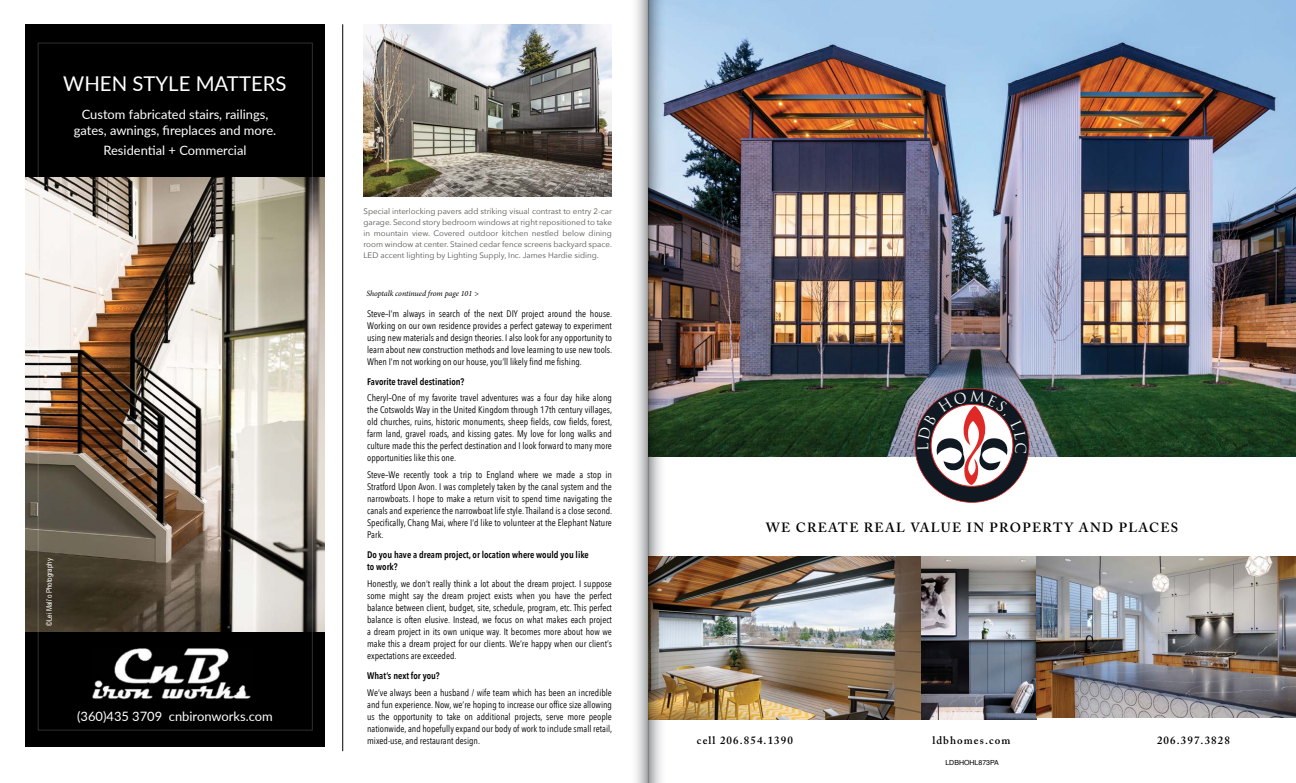
<style>
.page{position:relative;width:1296px;height:783px;background:#fff}
.page>*{position:absolute;margin:0;border:0;box-sizing:border-box;transform-origin:0 0}
.t1{font:20.4px "Lato";color:#fff}
.t2{font:600 13.3px "Adobe Caslon Pro";letter-spacing:.1em;color:#000}
.t3{font:12.9px/15.5px "Lato";color:#fff;text-align:center}
.t4{font:600 11px "Adobe Caslon Pro";letter-spacing:.1em;color:#000}
.t5{font:9.5px/12px "Avenir Next Condensed";color:#000;text-align:justify}
.t6{font:600 9.5px/12px "Avenir Next Condensed";color:#000}
.t7{font:8px/11px "Avenir Next";color:#575553;text-align:justify}
.t8{font:italic 8px "Minion Pro";letter-spacing:-.01em;color:#000}
.t9{font:7.6px "Arial Narrow";color:#fff}
.t10{font:7px "Helvetica";color:#000}
</style>
<div class="page">
<img style="left:364px;top:24px;width:248px;height:173px">
<div style="left:25px;top:629px;width:300px;height:118px;background:#000"></div>
<div style="left:25px;top:24px;width:300px;height:154px;background:#000"></div>
<img style="left:25px;top:178px;width:299px;height:454px">
<div style="left:38px;top:43px;width:275px;height:688px;border:1px solid #fff"></div>
<img style="left:92px;top:648px;width:159px;height:52px">
<hr style="left:343px;top:24px;width:1px;height:727px;background:#000">
<img style="left:666px;top:0;width:630px;height:456px">
<img style="left:666px;top:557px;width:630px;height:162px">
<svg style="left:636px;top:0;width:12px;height:783px"></svg>
<img style="left:648px;top:0;width:18px;height:783px">
<svg style="left:915px;top:388px;width:114px;height:115px"></svg>
<h1 class="t1" style="left:63px;top:69px;width:225px">WHEN STYLE MATTERS</h1>
<h3 class="t3" style="left:74px;top:106px;width:204px">Custom fabricated stairs, railings, gates, awnings, fireplaces and more.</h3>
<h3 class="t3" style="left:103px;top:142px;width:145px">Residential + Commercial</h3>
<p class="t9" style="left:44px;top:626px;width:69px;rotate:-90deg">©Lei Mali’o Photography</p>
<h3 class="t3" style="left:77px;top:708px;width:197px">(360)435 3709 cnbironworks.com</h3>
<p class="t7" style="left:364px;top:205px;width:250px">Special interlocking pavers add striking visual contrast to entry 2-car garage. Second story bedroom windows at right repositioned to take in mountain view. Covered outdoor kitchen nestled below dining room window at center. Stained cedar fence screens backyard space.<br>LED accent lighting by Lighting Supply, Inc. James Hardie siding.</p>
<p class="t8" style="left:366px;top:288px;width:114px">Shoptalk continued from page 101 &gt;</p>
<p class="t5" style="left:367px;top:307px;width:247px">Steve–I’m always in search of the next DIY project around the house.<br>Working on our own residence provides a perfect gateway to experiment using new materials and design theories. I also look for any opportunity to learn about new construction methods and love learning to use new tools.<br>When I’m not working on our house, you’ll likely find me fishing.</p>
<p class="t6" style="left:367px;top:376px;width:99px">Favorite travel destination?</p>
<p class="t5" style="left:367px;top:392px;width:247px">Cheryl–One of my favorite travel adventures was a four day hike along the Cotswolds Way in the United Kingdom through 17th century villages, old churches, ruins, historic monuments, sheep fields, cow fields, forest, farm land, gravel roads, and kissing gates. My love for long walks and culture made this the perfect destination and I look forward to many more opportunities like this one.</p>
<p class="t5" style="left:367px;top:468px;width:247px">Steve–We recently took a trip to England where we made a stop in Stratford Upon Avon. I was completely taken by the canal system and the narrowboats. I hope to make a return visit to spend time navigating the canals and experience the narrowboat life style. Thailand is a close second.<br>Specifically, Chang Mai, where I’d like to volunteer at the Elephant Nature Park.</p>
<p class="t6" style="left:367px;top:549px;width:223px">Do you have a dream project, or location where would you like to work?</p>
<p class="t5" style="left:367px;top:577px;width:246px">Honestly, we don’t really think a lot about the dream project. I suppose some might say the dream project exists when you have the perfect balance between client, budget, site, schedule, program, etc. This perfect balance is often elusive. Instead, we focus on what makes each project a dream project in its own unique way. It becomes more about how we make this a dream project for our clients. We’re happy when our client’s expectations are exceeded.</p>
<p class="t6" style="left:367px;top:670px;width:74px">What’s next for you?</p>
<p class="t5" style="left:367px;top:686px;width:247px">We’ve always been a husband / wife team which has been an incredible and fun experience. Now, we’re hoping to increase our office size allowing us the opportunity to take on additional projects, serve more people nationwide, and hopefully expand our body of work to include small retail, mixed-use, and restaurant design.</p>
<h2 class="t2" style="left:766px;top:520px;width:414px">WE CREATE REAL VALUE IN PROPERTY AND PLACES</h2>
<p class="t4" style="left:697px;top:734px;width:98px">cell 206.854.1390</p>
<p class="t4" style="left:932px;top:734px;width:79px">ldbhomes.com</p>
<p class="t4" style="left:1157px;top:734px;width:74px">206.397.3828</p>
<p class="t10" style="left:945px;top:757px;width:55px">LDBHOHL873PA</p>
</div>
